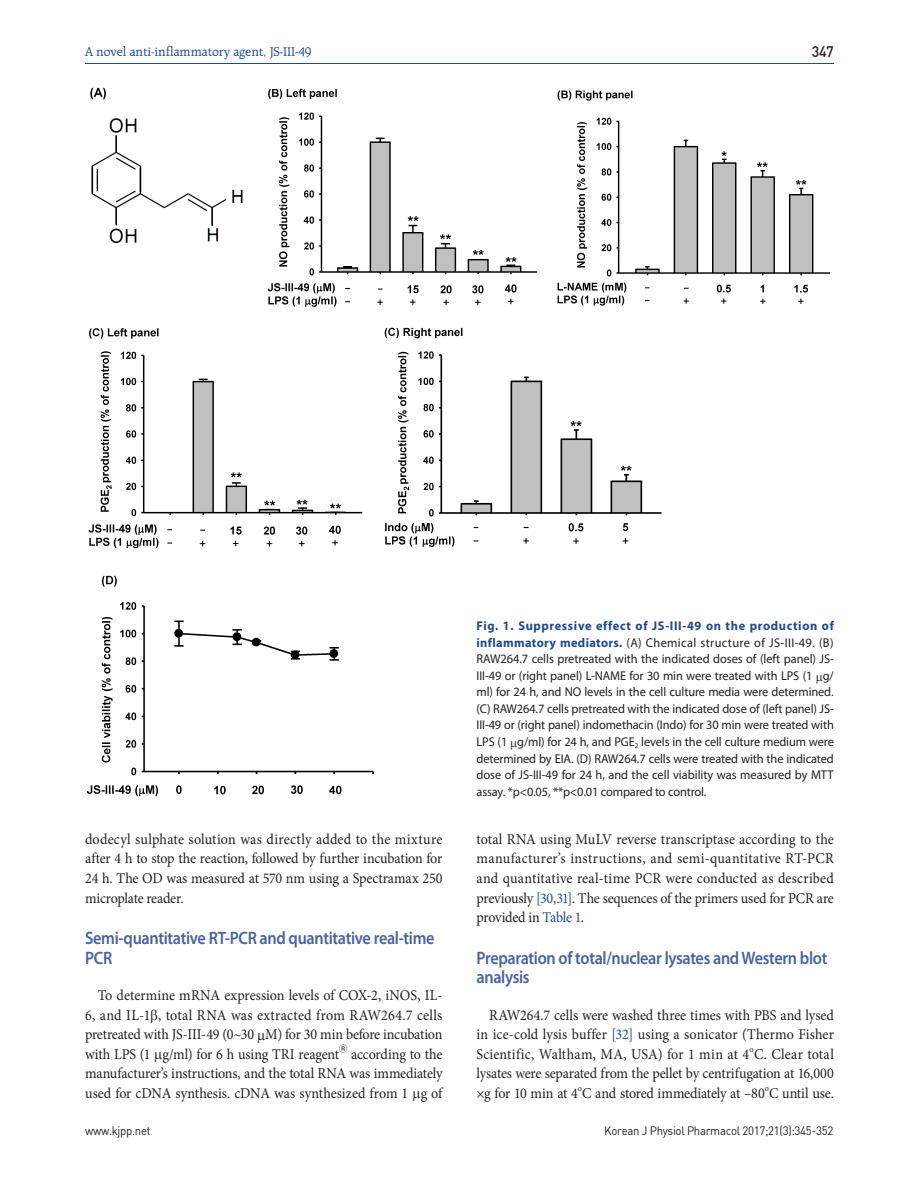
<style>
.page{position:relative;width:919px;height:1191px;background:#fff}
.page>*{position:absolute;margin:0;border:0;box-sizing:border-box;transform-origin:0 0}
.t1{font:600 18px/19.5px "Myriad Pro";letter-spacing:-.02em;color:#4a629f;scale:.9 1}
.t2{font:15px/19.5px "Minion Pro";letter-spacing:-.01em;color:#231f20;text-align:justify;scale:.94 1}
.t3{font:15px "Dinmed";color:#231f20;scale:.95 1}
.t4{font:13.5px "Raleigh BT";letter-spacing:-.01em;color:#204a8e}
.t5{font:12.75px/16.5px "Myriad Pro";letter-spacing:-.01em;color:#231f20;text-align:justify}
.t6{font:12px "Dinreg";letter-spacing:-.025em;color:#231f20;scale:.95 1}
.t7{font:8.7px "Minion Pro";color:#231f20;scale:.94 1}
.s1{font-weight:700;color:#204a8e}
.s2{color:#204a8e}
</style>
<div class="page">
<hr style="left:85px;top:64px;width:748px;height:1px;background:#204a8e">
<img style="left:267px;top:88px;width:271px;height:219px">
<img style="left:557px;top:90px;width:274px;height:216px">
<img style="left:88px;top:328px;width:274px;height:221px">
<img style="left:86px;top:575px;width:288px;height:222px">
<img style="left:90px;top:87px;width:153px;height:157px">
<img style="left:384px;top:327px;width:278px;height:220px">
<p class="t4" style="left:85px;top:43px;width:228px">A novel anti-inflammatory agent, JS-III-49</p>
<p class="t3" style="left:811px;top:42px;width:25px">347</p>
<p class="t2" style="left:85px;top:829px;width:381px">dodecyl sulphate solution was directly added to the mixture after 4 h to stop the reaction, followed by further incubation for 24 h. The OD was measured at 570 nm using a Spectramax 250 microplate reader.</p>
<p class="t1" style="left:85px;top:928px;width:390px">Semi-quantitative RT-PCR and quantitative real-time<br>PCR</p>
<p class="t2" style="left:85px;top:985px;width:382px;text-indent:13px">To determine mRNA expression levels of COX-2, iNOS, IL-6, and IL-1 , total RNA was extracted from RAW264.7 cells pretreated with JS-III-49 (0~30 Μ) for 30 min before incubation with LPS (1 g/ml) for 6 h using TRI reagent<sup>Ⓡ</sup> according to the manufacturer’s instructions, and the total RNA was immediately used for cDNA synthesis. cDNA was synthesized from 1 g of</p>
<p class="t5" style="left:476px;top:617px;width:359px"><span class="s1">Fig. 1. Suppressive effect of JS-III-49 on the production of inflammatory mediators.</span> (A) Chemical structure of JS-III-49. (B)<br>RAW264.7 cells pretreated with the indicated doses of (left panel) JS-III-49 or (right panel) L-NAME for 30 min were treated with LPS (1 g/ ml) for 24 h, and NO levels in the cell culture media were determined. (C) RAW264.7 cells pretreated with the indicated dose of (left panel) JS-III-49 or (right panel) indomethacin (Indo) for 30 min were treated with LPS (1 g/ml) for 24 h, and PGE<sub>2</sub> levels in the cell culture medium were determined by EIA. (D) RAW264.7 cells were treated with the indicated dose of JS-III-49 for 24 h, and the cell viability was measured by MTT assay. *p&lt;0.05, **p&lt;0.01 compared to control.</p>
<p class="t2" style="left:476px;top:829px;width:381px">total RNA using MuLV reverse transcriptase according to the manufacturer’s instructions, and semi-quantitative RT-PCR and quantitative real-time PCR were conducted as described previously <span class="s2">[30,31]</span>. The sequences of the primers used for PCR are provided in <span class="s2">Table 1</span>.</p>
<p class="t1" style="left:476px;top:947px;width:391px">Preparation of total/nuclear lysates and Western blot analysis</p>
<p class="t2" style="left:476px;top:1005px;width:382px;text-indent:13px">RAW264.7 cells were washed three times with PBS and lysed in ice-cold lysis buffer <span class="s2">[32]</span> using a sonicator (Thermo Fisher Scientific, Waltham, MA, USA) for 1 min at 4 C. Clear total</p>
<p class="t7" style="left:749px;top:1043px;width:6px">o</p>
<p class="t2" style="left:476px;top:1063px;width:381px">lysates were separated from the pellet by centrifugation at 16,000 ×g for 10 min at 4 C and stored immediately at –80 C until use.</p>
<p class="t7" style="left:578px;top:1082px;width:6px">o</p>
<p class="t7" style="left:764px;top:1082px;width:6px">o</p>
<p class="t6" style="left:85px;top:1123px;width:70px">www.kjpp.net</p>
<p class="t6" style="left:604px;top:1123px;width:243px">Korean J Physiol Pharmacol 2017;21(3):345-352</p>
</div>
